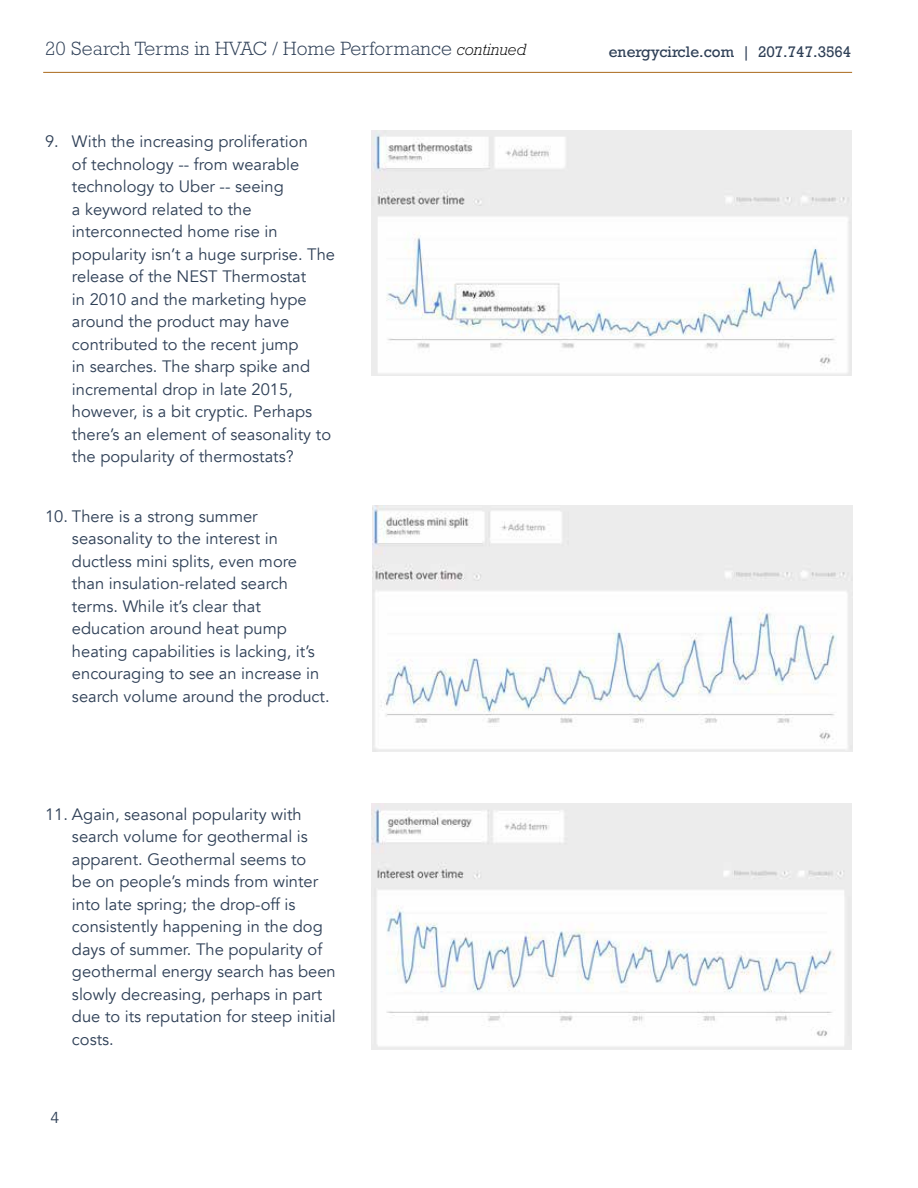
<style>
.page{position:relative;width:918px;height:1188px;background:#fff}
.page>*{position:absolute;margin:0;border:0;box-sizing:border-box;transform-origin:0 0}
.t1{font:300 19.5px "Rockwell";letter-spacing:.01em;color:#2e3f56}
.t2{font:16.5px/22.5px "Avenir";color:#2e3f56}
.t3{font:15.9px "Avenir";color:#2e3f56}
.t4{font:14.4px "Rockwell";color:#2e3f56}
.s1{font-style:italic;font-size:16.5px;color:#000}
</style>
<div class="page">
<img style="left:371px;top:130px;width:480px;height:245px">
<img style="left:372px;top:505px;width:480px;height:246px">
<img style="left:372px;top:803px;width:479px;height:246px">
<hr style="left:43px;top:72px;width:809px;height:1px;background:#aa691b">
<p class="t1" style="left:45px;top:37px;width:482px">20 Search Terms in HVAC / Home Performance <span class="s1">continued</span></p>
<p class="t4" style="left:609px;top:43px;width:244px">energycircle.com | 207.747.3564</p>
<p class="t2" style="left:72px;top:130px;width:265px;text-indent:-27px">9. With the increasing proliferation<br>of technology -- from wearable technology to Uber -- seeing<br>a keyword related to the interconnected home rise in popularity isn’t a huge surprise. The release of the NEST Thermostat<br>in 2010 and the marketing hype around the product may have contributed to the recent jump<br>in searches. The sharp spike and incremental drop in late 2015, however, is a bit cryptic. Perhaps there’s an element of seasonality to the popularity of thermostats?</p>
<p class="t2" style="left:72px;top:505px;width:259px;text-indent:-27px">10. There is a strong summer seasonality to the interest in ductless mini splits, even more than insulation-related search terms. While it’s clear that education around heat pump heating capabilities is lacking, it’s encouraging to see an increase in search volume around the product.</p>
<p class="t2" style="left:72px;top:803px;width:265px;text-indent:-27px">11. Again, seasonal popularity with search volume for geothermal is apparent. Geothermal seems to<br>be on people’s minds from winter into late spring; the drop-off is consistently happening in the dog days of summer. The popularity of geothermal energy search has been slowly decreasing, perhaps in part due to its reputation for steep initial costs.</p>
<p class="t3" style="left:51px;top:1108px;width:10px">4</p>
</div>
